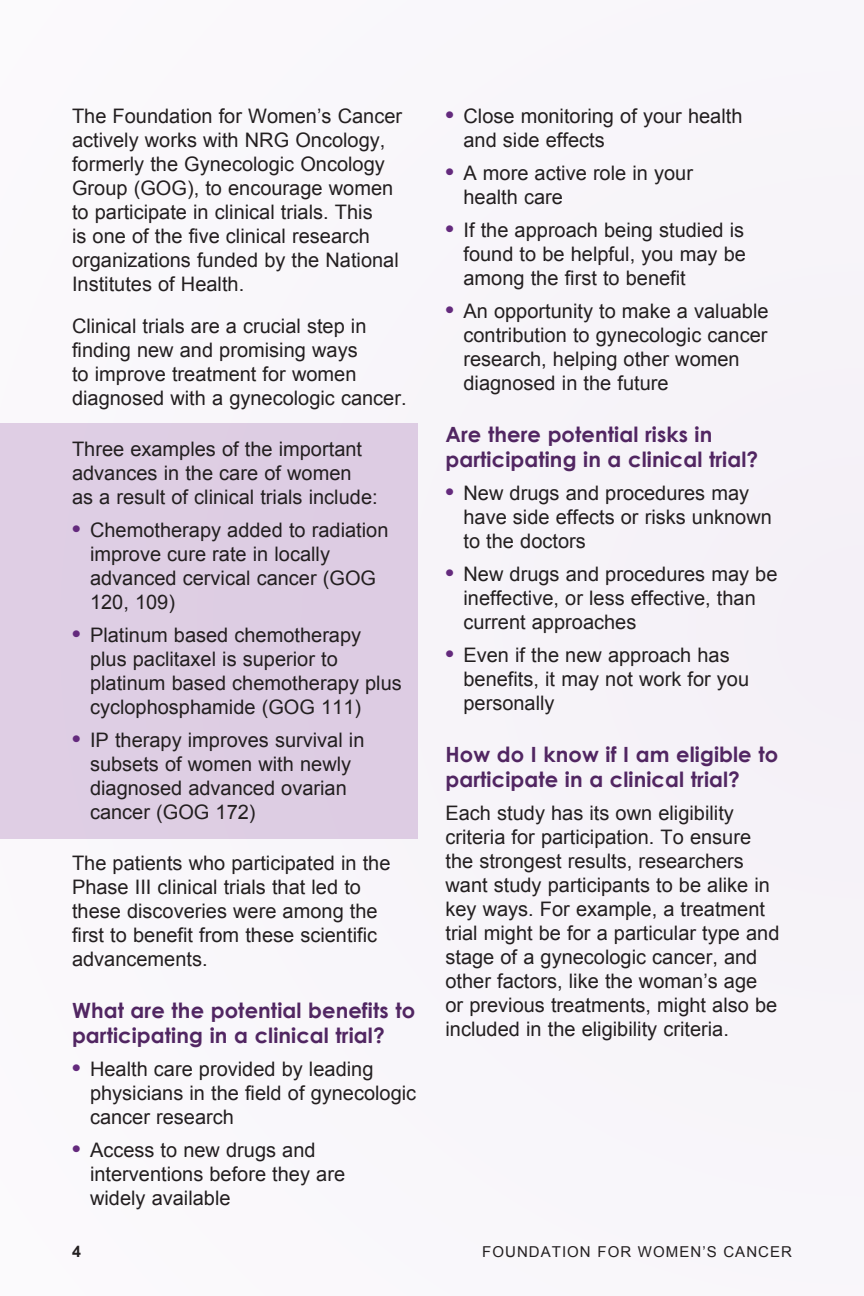
<style>
.page{position:relative;width:864px;height:1296px;background:#f4f0f7}
.page>*{position:absolute;margin:0;border:0;box-sizing:border-box;transform-origin:0 0}
.t1{font:700 21px/25.2px "Century Gothic";letter-spacing:.005em;color:#512662}
.t2{font:20px/24px "Arial";color:#231f20}
.t3{font:700 16px "Arial";color:#231f20}
.t4{font:15px "Arial";letter-spacing:.07em;color:#231f20}
.s1{font-weight:700;font-size:24px;color:#642a7d}
</style>
<div class="page">
<div style="left:0;top:423px;width:418px;height:415px;background:#decde3"></div>
<p class="t2" style="left:72px;top:104px;width:332px">The Foundation for Women’s Cancer actively works with NRG Oncology, formerly the Gynecologic Oncology Group (GOG), to encourage women to participate in clinical trials. This<br>is one of the five clinical research organizations funded by the National Institutes of Health.</p>
<p class="t2" style="left:72px;top:314px;width:336px">Clinical trials are a crucial step in finding new and promising ways<br>to improve treatment for women diagnosed with a gynecologic cancer.</p>
<p class="t2" style="left:72px;top:437px;width:307px">Three examples of the important advances in the care of women as a result of clinical trials include:</p>
<p class="t2" style="left:90px;top:518px;width:300px;text-indent:-18px"><span class="s1">•</span> Chemotherapy added to radiation improve cure rate in locally advanced cervical cancer (GOG<br>120, 109)</p>
<p class="t2" style="left:90px;top:623px;width:313px;text-indent:-18px"><span class="s1">•</span> Platinum based chemotherapy plus paclitaxel is superior to platinum based chemotherapy plus cyclophosphamide (GOG 111)</p>
<p class="t2" style="left:90px;top:728px;width:276px;text-indent:-18px"><span class="s1">•</span> IP therapy improves survival in subsets of women with newly diagnosed advanced ovarian cancer (GOG 172)</p>
<p class="t2" style="left:72px;top:851px;width:320px">The patients who participated in the<br>Phase III clinical trials that led to these discoveries were among the first to benefit from these scientific advancements.</p>
<p class="t1" style="left:72px;top:997px;width:345px">What are the potential benefits to participating in a clinical trial?</p>
<p class="t2" style="left:90px;top:1057px;width:328px;text-indent:-18px"><span class="s1">•</span> Health care provided by leading physicians in the field of gynecologic cancer research</p>
<p class="t2" style="left:90px;top:1138px;width:257px;text-indent:-18px"><span class="s1">•</span> Access to new drugs and interventions before they are widely available</p>
<p class="t2" style="left:464px;top:104px;width:281px;text-indent:-18px"><span class="s1">•</span> Close monitoring of your health and side effects</p>
<p class="t2" style="left:464px;top:161px;width:231px;text-indent:-18px"><span class="s1">•</span> A more active role in your health care</p>
<p class="t2" style="left:464px;top:218px;width:284px;text-align:justify;text-indent:-18px"><span class="s1">•</span> If the approach being studied is found to be helpful, you may be among the first to benefit</p>
<p class="t2" style="left:464px;top:299px;width:307px;text-indent:-18px"><span class="s1">•</span> An opportunity to make a valuable contribution to gynecologic cancer research, helping other women diagnosed in the future</p>
<p class="t1" style="left:446px;top:421px;width:314px">Are there potential risks in participating in a clinical trial?</p>
<p class="t2" style="left:464px;top:481px;width:310px;text-indent:-18px"><span class="s1">•</span> New drugs and procedures may have side effects or risks unknown to the doctors</p>
<p class="t2" style="left:464px;top:562px;width:316px;text-indent:-18px"><span class="s1">•</span> New drugs and procedures may be ineffective, or less effective, than current approaches</p>
<p class="t2" style="left:464px;top:643px;width:287px;text-indent:-18px"><span class="s1">•</span> Even if the new approach has benefits, it may not work for you personally</p>
<p class="t1" style="left:446px;top:741px;width:334px">How do I know if I am eligible to participate in a clinical trial?</p>
<p class="t2" style="left:446px;top:802px;width:336px">Each study has its own eligibility criteria for participation. To ensure the strongest results, researchers want study participants to be alike in key ways. For example, a treatment trial might be for a particular type and stage of a gynecologic cancer, and other factors, like the woman’s age or previous treatments, might also be included in the eligibility criteria.</p>
<p class="t3" style="left:72px;top:1240px;width:10px">4</p>
<p class="t4" style="left:482px;top:1241px;width:311px">FOUNDATION FOR WOMEN’S CANCER</p>
</div>
